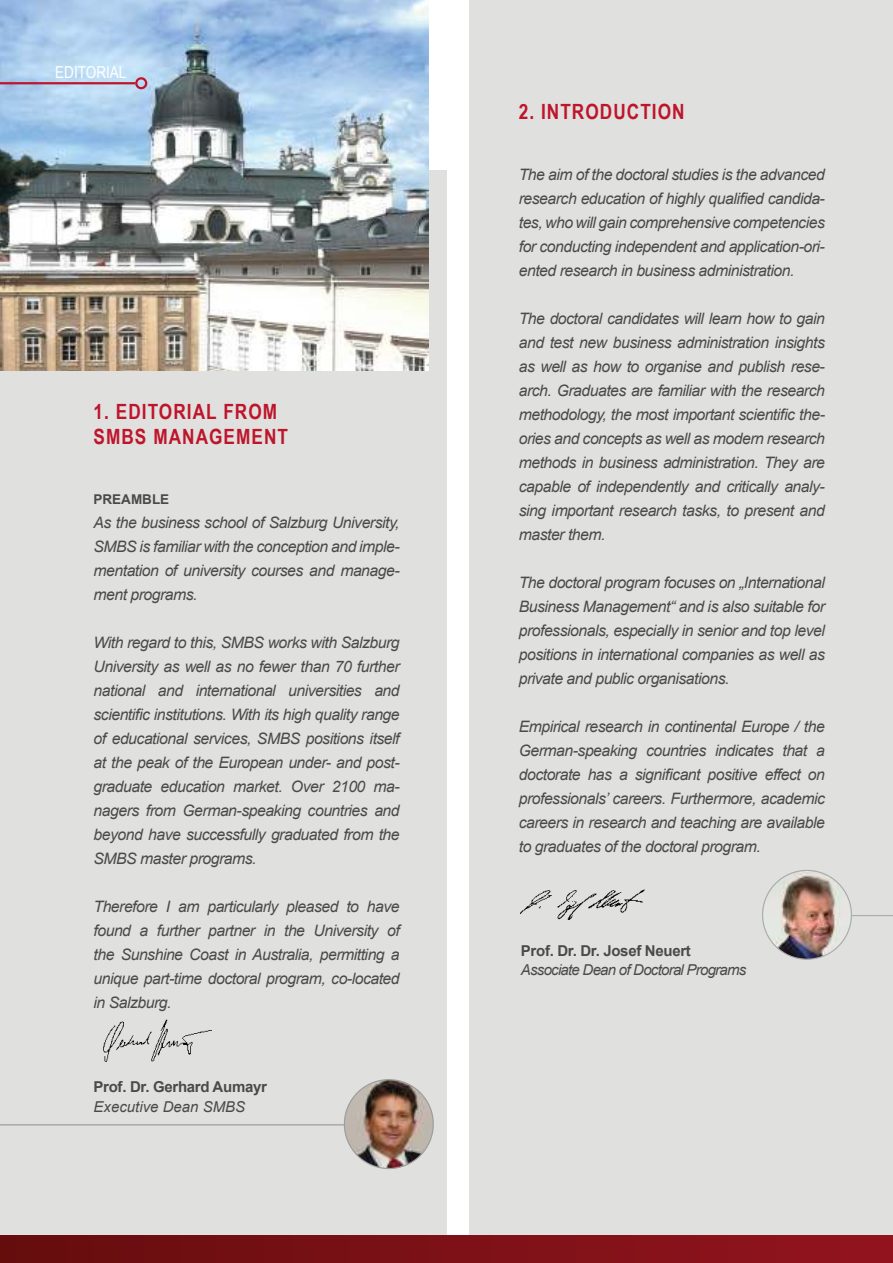
<style>
.page{position:relative;width:893px;height:1263px;background:#fff}
.page>*{position:absolute;margin:0;border:0;box-sizing:border-box;transform-origin:0 0}
.t1{font:700 21px/25.5px "Arial Narrow";letter-spacing:.05em;color:#be152b}
.t2{font:16.5px "Arial Narrow";color:#fff}
.t3{font:italic 15.75px/24px "Arial";letter-spacing:-.03em;color:#4a4a49;text-align:justify}
.t4{font:700 15px "Arial";letter-spacing:-.02em;color:#4a4a49}
.t5{font:italic 15px "Arial";letter-spacing:-.05em;color:#4a4a49}
.t6{font:italic 15px "Arial";color:#4a4a49}
.t7{font:700 13.5px "Arial";color:#4a4a49}
</style>
<div class="page">
<div style="left:469px;top:0;width:424px;height:1235px;background:#e0e0df"></div>
<div style="left:0;top:170px;width:446px;height:1093px;background:#e0e0df"></div>
<img style="left:0;top:0;width:428px;height:370px">
<div style="left:0;top:1235px;width:893px;height:28px;background:linear-gradient(to right,#650d0e,#93141f)"></div>
<div style="left:135px;top:77px;width:12px;height:12px;border:2px solid #be152b;border-radius:50%"></div>
<hr style="left:0;top:82px;width:135px;height:2px;background:#be152b">
<img style="left:344px;top:1080px;width:89px;height:88px;border-radius:44px">
<hr style="left:0;top:1124px;width:344px;height:1px;background:#9d9d9c">
<img style="left:763px;top:870px;width:88px;height:89px;border-radius:44px">
<hr style="left:851px;top:915px;width:42px;height:1px;background:#adadad">
<img style="left:103px;top:1020px;width:109px;height:41px">
<img style="left:521px;top:889px;width:124px;height:31px">
<p class="t2" style="left:55px;top:66px;width:73px">EDITORIAL</p>
<h1 class="t1" style="left:94px;top:399px;width:196px">1. EDITORIAL FROM<br>SMBS MANAGEMENT</h1>
<p class="t7" style="left:94px;top:494px;width:77px">PREAMBLE</p>
<p class="t3" style="left:94px;top:512px;width:308px">As the business school of Salzburg University, SMBS is familiar with the conception and imple&shy;mentation of university courses and manage&shy;ment programs.</p>
<p class="t3" style="left:94px;top:632px;width:308px">With regard to this, SMBS works with Salzburg University as well as no fewer than 70 further national and international universities and scientific institutions. With its high quality range of educational services, SMBS positions itself at the peak of the European under- and post&shy;graduate education market. Over 2100 ma&shy;nagers from German-speaking countries and beyond have successfully graduated from the SMBS master programs.</p>
<p class="t3" style="left:94px;top:896px;width:308px">Therefore I am particularly pleased to have found a further partner in the University of the Sunshine Coast in Australia, permitting a unique part-time doctoral program, co-located in Salzburg.</p>
<p class="t4" style="left:94px;top:1081px;width:175px">Prof. Dr. Gerhard Aumayr</p>
<p class="t6" style="left:94px;top:1101px;width:153px">Executive Dean SMBS</p>
<h1 class="t1" style="left:519px;top:99px;width:167px">2. INTRODUCTION</h1>
<p class="t3" style="left:519px;top:164px;width:308px">The aim of the doctoral studies is the advanced research education of highly qualified candida&shy;tes, who will gain comprehensive competencies for conducting independent and application-ori&shy;ented research in business administration.</p>
<p class="t3" style="left:519px;top:308px;width:308px">The doctoral candidates will learn how to gain and test new business administration insights as well as how to organise and publish rese&shy;arch. Graduates are familiar with the research methodology, the most important scientific the&shy;ories and concepts as well as modern research methods in business administration. They are capable of independently and critically analy&shy;sing important research tasks, to present and master them.</p>
<p class="t3" style="left:519px;top:572px;width:308px">The doctoral program focuses on „International Business Management“ and is also suitable for professionals, especially in senior and top level positions in international companies as well as private and public organisations.</p>
<p class="t3" style="left:519px;top:716px;width:308px">Empirical research in continental Europe / the German-speaking countries indicates that a doctorate has a significant positive effect on professionals’ careers. Furthermore, academic careers in research and teaching are available to graduates of the doctoral program.</p>
<p class="t4" style="left:521px;top:945px;width:172px">Prof. Dr. Dr. Josef Neuert</p>
<p class="t5" style="left:521px;top:964px;width:227px">Associate Dean of Doctoral Programs</p>
</div>
